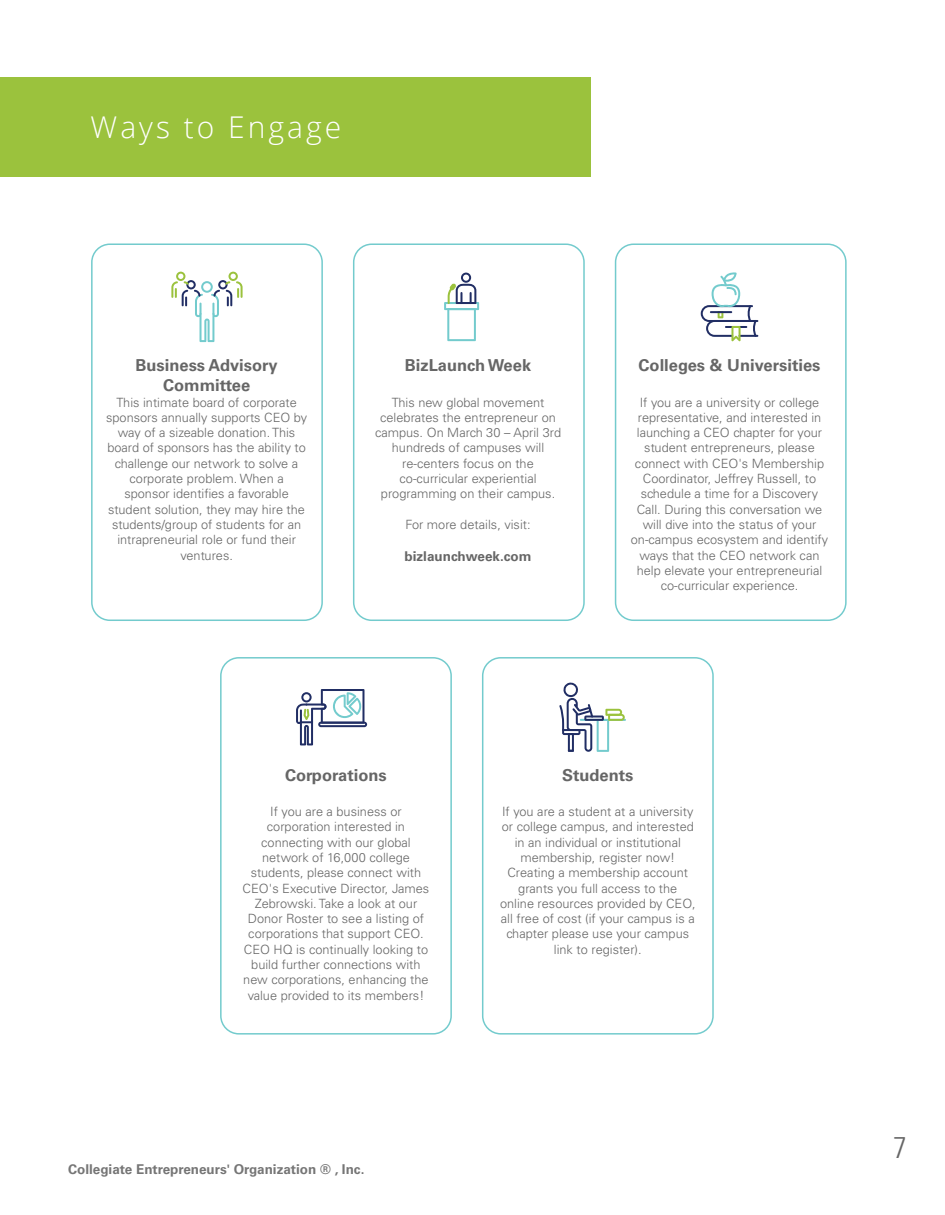
<style>
.page{position:relative;width:945px;height:1215px;background:#fff}
.page>*{position:absolute;margin:0;border:0;box-sizing:border-box;transform-origin:0 0}
.t1{font:300 30px "Open Sans";letter-spacing:.1em;color:#fff}
.t2{font:300 condensed 30px "Univers LT Std";color:#666}
.t3{font:700 16.5px/19.8px "Univers LT Std";color:#666;text-align:center}
.t4{font:700 13.5px "Univers LT Std";color:#666}
.t5{font:300 12.75px/15.3px "Univers LT Std";color:#666;text-align:center}
</style>
<div class="page">
<div style="left:91px;top:243px;width:232px;height:378px;border:2px solid #73cbcd;border-radius:18px"></div>
<div style="left:353px;top:243px;width:232px;height:378px;border:2px solid #73cbcd;border-radius:18px"></div>
<div style="left:615px;top:243px;width:232px;height:378px;border:2px solid #73cbcd;border-radius:18px"></div>
<div style="left:220px;top:657px;width:232px;height:378px;border:2px solid #73cbcd;border-radius:18px"></div>
<div style="left:482px;top:657px;width:232px;height:378px;border:2px solid #73cbcd;border-radius:18px"></div>
<div style="left:1px;top:77px;width:590px;height:99px;background:#9bc23d"></div>
<hr style="left:580px;top:719px;width:46px;height:2px;background:#73cbcd">
<svg style="left:559px;top:682px;width:66px;height:70px"></svg>
<svg style="left:444px;top:273px;width:35px;height:68px"></svg>
<svg style="left:701px;top:272px;width:57px;height:69px"></svg>
<svg style="left:171px;top:272px;width:72px;height:70px"></svg>
<svg style="left:296px;top:689px;width:71px;height:56px"></svg>
<h1 class="t1" style="left:91px;top:107px;width:252px">Ways to Engage</h1>
<p class="t3" style="left:136px;top:356px;width:144px">Business Advisory<br>Committee</p>
<p class="t5" style="left:106px;top:394px;width:202px">This intimate board of corporate sponsors annually supports CEO by way of a sizeable donation. This board of sponsors has the ability to challenge our network to solve a corporate problem. When a sponsor identifies a favorable student solution, they may hire the students/group of students for an intrapreneurial role or fund their ventures.</p>
<p class="t3" style="left:405px;top:356px;width:128px">BizLaunch Week</p>
<p class="t5" style="left:375px;top:394px;width:188px">This new global movement celebrates the entrepreneur on campus. On March 30 – April 3rd hundreds of campuses will re-centers focus on the co-curricular experiential programming on their campus.</p>
<p class="t5" style="left:405px;top:517px;width:127px">For more details, visit:</p>
<p class="t4" style="left:405px;top:549px;width:128px">bizlaunchweek.com</p>
<p class="t3" style="left:639px;top:356px;width:183px">Colleges &amp; Universities</p>
<p class="t5" style="left:631px;top:394px;width:199px">If you are a university or college representative, and interested in launching a CEO chapter for your student entrepreneurs, please connect with CEO's Membership<br>Coordinator, Jeffrey Russell, to schedule a time for a Discovery<br>Call. During this conversation we will dive into the status of your on-campus ecosystem and identify ways that the CEO network can help elevate your entrepreneurial co-curricular experience.</p>
<p class="t3" style="left:285px;top:765px;width:103px">Corporations</p>
<p class="t5" style="left:243px;top:804px;width:188px">If you are a business or corporation interested in connecting with our global network of 16,000 college students, please connect with<br>CEO's Executive Director, James<br>Zebrowski. Take a look at our<br>Donor Roster to see a listing of corporations that support CEO.<br>CEO HQ is continually looking to build further connections with new corporations, enhancing the value provided to its members!</p>
<p class="t4" style="left:68px;top:1161px;width:298px">Collegiate Entrepreneurs' Organization ® , Inc.</p>
<p class="t3" style="left:562px;top:765px;width:73px">Students</p>
<p class="t5" style="left:500px;top:804px;width:197px">If you are a student at a university or college campus, and interested in an individual or institutional membership, register now!<br>Creating a membership account grants you full access to the online resources provided by CEO, all free of cost (if your campus is a chapter please use your campus link to register).</p>
<h1 class="t2" style="left:893px;top:1129px;width:13px">7</h1>
</div>
